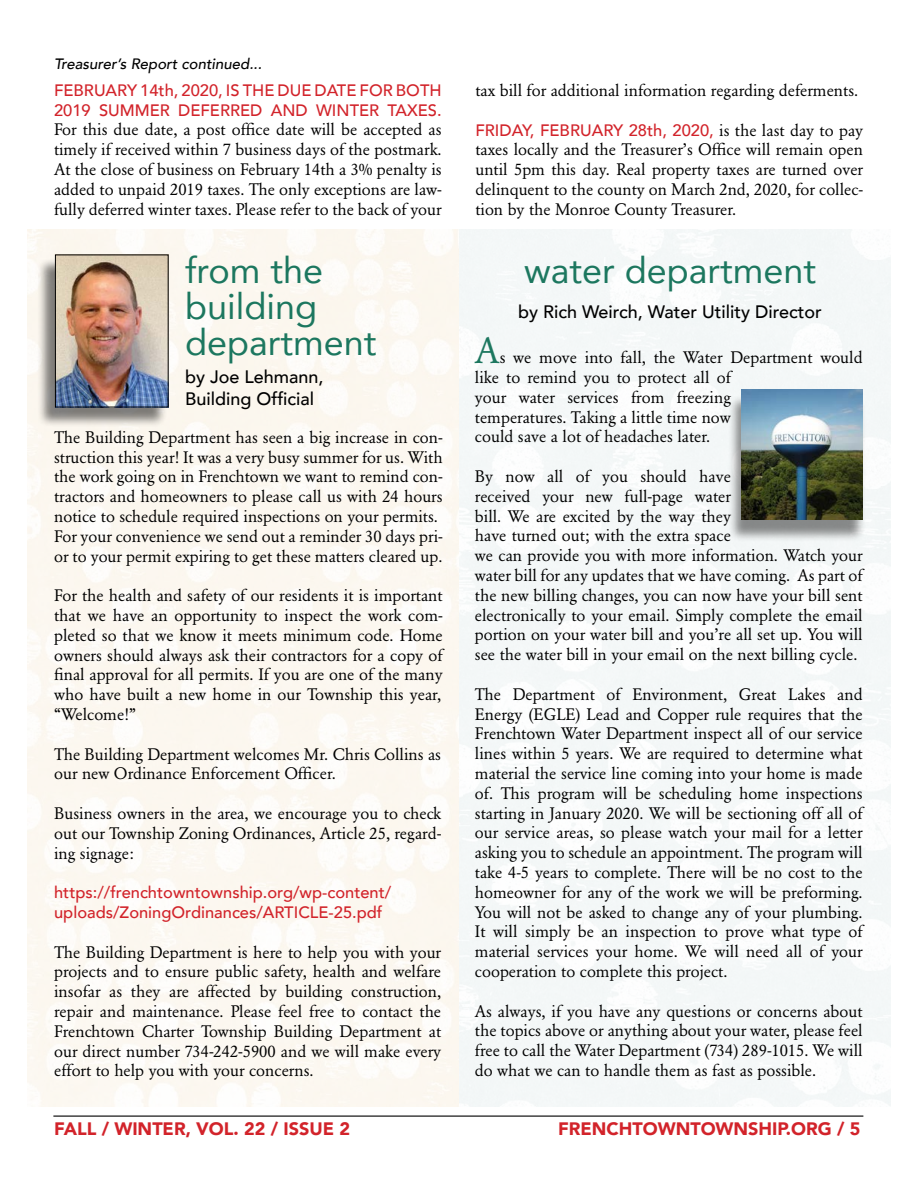
<style>
.page{position:relative;width:918px;height:1188px;background:#fff}
.page>*{position:absolute;margin:0;border:0;box-sizing:border-box;transform-origin:0 0}
.t1{font:36px/36px "Avenir";color:#1c775f}
.t2{font:500 18px/21.6px "Avenir";color:#000}
.t3{font:900 18px "Avenir";color:#d2232a}
.t4{font:16.5px/19.8px "Garamond BE";color:#000;text-align:justify}
.t5{font:500 16.5px/19.8px "Avenir";color:#d2232a}
.t6{font:italic 500 15px "Avenir";color:#000}
.s1{font-family:"Garamond BE";font-weight:400;color:#000}
.s2{font-size:36px;color:#1c775f}
</style>
<div class="page">
<img style="left:28px;top:230px;width:863px;height:877px">
<hr style="left:53px;top:1116px;width:810px;height:1px;background:#000">
<div style="left:37px;top:257px;width:130px;height:170px;background:#000;opacity:.5"></div>
<img style="left:57px;top:257px;width:110px;height:148px">
<div style="left:55px;top:255px;width:114px;height:152px;border:1px solid #000"></div>
<div style="left:728px;top:394px;width:138px;height:148px;background:#000;opacity:.45"></div>
<img style="left:742px;top:389px;width:121px;height:131px">
<p class="t6" style="left:54px;top:55px;width:209px">Treasurer’s Report continued...</p>
<p class="t5" style="left:54px;top:79px;width:389px">FEBRUARY 14th, 2020, IS THE DUE DATE FOR BOTH<br>2019 SUMMER DEFERRED AND WINTER TAXES.</p>
<p class="t4" style="left:54px;top:120px;width:389px">For this due date, a post office date will be accepted as timely if received within 7 business days of the postmark.<br>At the close of business on February 14th a 3% penalty is added to unpaid 2019 taxes. The only exceptions are law&shy;fully deferred winter taxes. Please refer to the back of your</p>
<h1 class="t1" style="left:185px;top:252px;width:193px">from the building department</h1>
<p class="t2" style="left:185px;top:365px;width:140px">by Joe Lehmann,<br>Building Official</p>
<p class="t4" style="left:54px;top:427px;width:390px;text-align:left">The Building Department has seen a big increase in con&shy;struction this year! It was a very busy summer for us. With the work going on in Frenchtown we want to remind con&shy;tractors and homeowners to please call us with 24 hours notice to schedule required inspections on your permits.<br>For your convenience we send out a reminder 30 days pri&shy;or to your permit expiring to get these matters cleared up.</p>
<p class="t4" style="left:54px;top:586px;width:390px">For the health and safety of our residents it is important that we have an opportunity to inspect the work com&shy;pleted so that we know it meets minimum code. Home owners should always ask their contractors for a copy of final approval for all permits. If you are one of the many who have built a new home in our Township this year, “Welcome!”</p>
<p class="t4" style="left:54px;top:744px;width:388px">The Building Department welcomes Mr. Chris Collins as our new Ordinance Enforcement Officer.</p>
<p class="t4" style="left:54px;top:803px;width:389px">Business owners in the area, we encourage you to check out our Township Zoning Ordinances, Article 25, regard&shy;ing signage:</p>
<p class="t5" style="left:54px;top:882px;width:339px">https://frenchtowntownship.org/wp-content/ uploads/ZoningOrdinances/ARTICLE-25.pdf</p>
<p class="t4" style="left:54px;top:942px;width:389px">The Building Department is here to help you with your projects and to ensure public safety, health and welfare insofar as they are affected by building construction, repair and maintenance. Please feel free to contact the Frenchtown Charter Township Building Department at our direct number 734-242-5900 and we will make every effort to help you with your concerns.</p>
<p class="t4" style="left:475px;top:80px;width:384px">tax bill for additional information regarding deferments.</p>
<p class="t5" style="left:475px;top:119px;width:389px">FRIDAY, FEBRUARY 28th, 2020, <span class="s1">is the last day to pay</span></p>
<p class="t4" style="left:475px;top:140px;width:389px">taxes locally and the Treasurer’s Office will remain open until 5pm this day. Real property taxes are turned over delinquent to the county on March 2nd, 2020, for collec&shy;tion by the Monroe County Treasurer.</p>
<h1 class="t1" style="left:524px;top:252px;width:294px">water department</h1>
<p class="t2" style="left:518px;top:300px;width:305px">by Rich Weirch, Water Utility Director</p>
<p class="t4" style="left:475px;top:348px;width:389px;text-align:left"><span class="s2">A</span>s we move into fall, the Water Department would like to remind you to protect all of<br>your water services from freezing<br>temperatures. Taking a little time now<br>could save a lot of headaches later.</p>
<p class="t4" style="left:475px;top:466px;width:389px;text-align:left">By now all of you should have<br>received your new full-page water<br>bill. We are excited by the way they<br>have turned out; with the extra space<br>we can provide you with more information. Watch your water bill for any updates that we have coming. As part of the new billing changes, you can now have your bill sent electronically to your email. Simply complete the email portion on your water bill and you’re all set up. You will see the water bill in your email on the next billing cycle.</p>
<p class="t4" style="left:475px;top:684px;width:389px">The Department of Environment, Great Lakes and Energy (EGLE) Lead and Copper rule requires that the Frenchtown Water Department inspect all of our service lines within 5 years. We are required to determine what material the service line coming into your home is made of. This program will be scheduling home inspections starting in January 2020. We will be sectioning off all of our service areas, so please watch your mail for a letter asking you to schedule an appointment. The program will take 4-5 years to complete. There will be no cost to the homeowner for any of the work we will be preforming.<br>You will not be asked to change any of your plumbing.<br>It will simply be an inspection to prove what type of material services your home. We will need all of your cooperation to complete this project.</p>
<p class="t4" style="left:475px;top:1001px;width:389px">As always, if you have any questions or concerns about the topics above or anything about your water, please feel free to call the Water Department (734) 289-1015. We will do what we can to handle them as fast as possible.</p>
<p class="t3" style="left:54px;top:1113px;width:298px">FALL / WINTER, VOL. 22 / ISSUE 2</p>
<p class="t3" style="left:558px;top:1113px;width:304px">FRENCHTOWNTOWNSHIP.ORG / 5</p>
</div>
